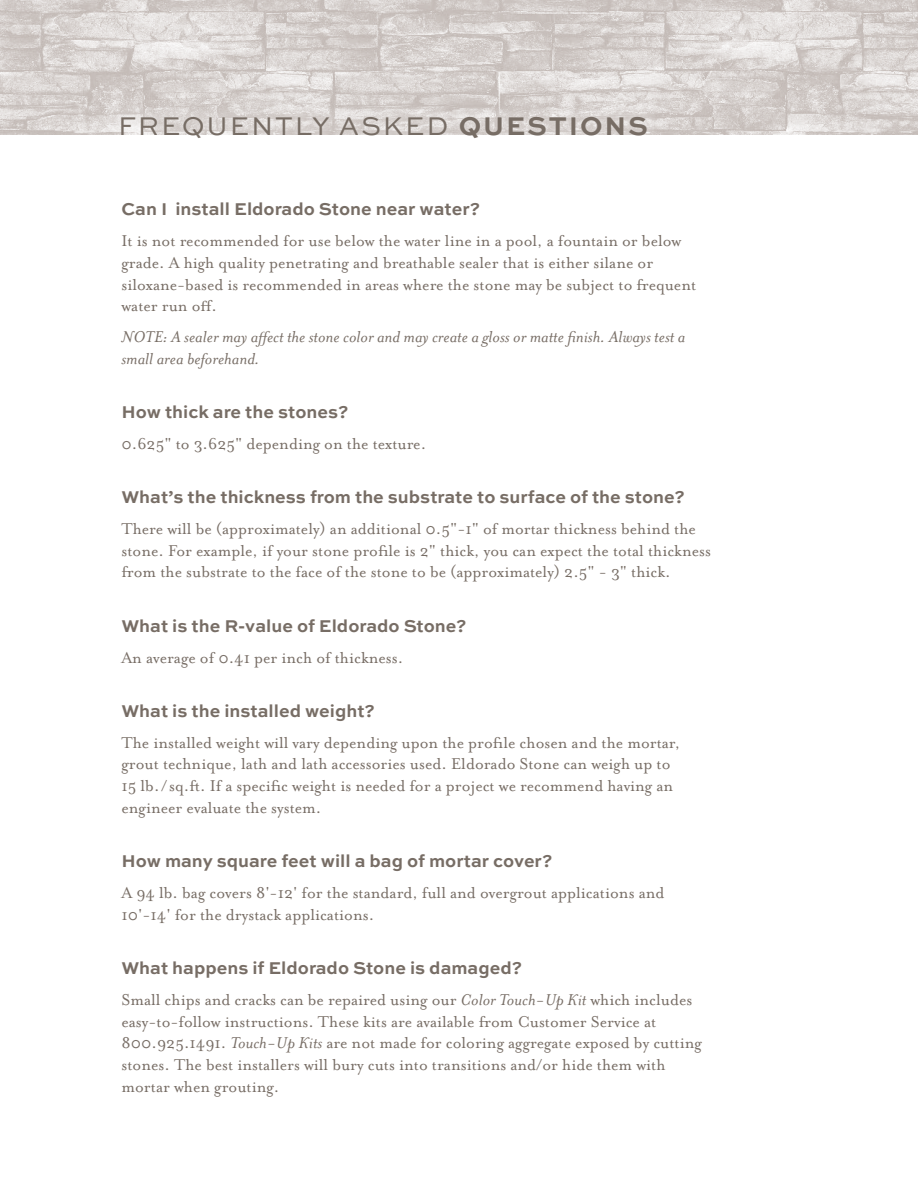
<style>
.page{position:relative;width:918px;height:1188px;background:#fff}
.page>*{position:absolute;margin:0;border:0;box-sizing:border-box;transform-origin:0 0}
.t1{font:27px "Sweet Sans";letter-spacing:.07em;color:#776d65}
.t2{font:18px/21.8px "Mrs Eaves OT";color:#776d65}
.t3{font:700 18px "Sweet Sans";color:#776d65}
.t4{font:italic 18px/21.8px "Mrs Eaves OT";color:#776d65;scale:1.1 1}
.s1{font-weight:700}
.s2{font-style:italic}
</style>
<div class="page">
<img style="left:0;top:0;width:918px;height:135px">
<div style="left:110px;top:105px;width:548px;height:45px;background:#fff;opacity:.5"></div>
<h1 class="t1" style="left:118px;top:111px;width:531px">FREQUENTLY ASKED <span class="s1">QUESTIONS</span></h1>
<p class="t3" style="left:122px;top:199px;width:360px">Can I install Eldorado Stone near water?</p>
<p class="t2" style="left:122px;top:230px;width:576px">It is not recommended for use below the water line in a pool, a fountain or below grade. A high quality penetrating and breathable sealer that is either silane or siloxane-based is recommended in areas where the stone may be subject to frequent water run off.</p>
<p class="t4" style="left:122px;top:326px;width:514px">NOTE: A sealer may affect the stone color and may create a gloss or matte finish. Always test a small area beforehand.</p>
<p class="t3" style="left:122px;top:401px;width:228px">How thick are the stones?</p>
<p class="t2" style="left:122px;top:432px;width:306px">0.625" to 3.625" depending on the texture.</p>
<p class="t3" style="left:122px;top:486px;width:565px">What’s the thickness from the substrate to surface of the stone?</p>
<p class="t2" style="left:122px;top:518px;width:591px">There will be (approximately) an additional 0.5"-1" of mortar thickness behind the stone. For example, if your stone profile is 2" thick, you can expect the total thickness from the substrate to the face of the stone to be (approximately) 2.5" - 3" thick.</p>
<p class="t3" style="left:122px;top:615px;width:347px">What is the R-value of Eldorado Stone?</p>
<p class="t2" style="left:122px;top:646px;width:283px">An average of 0.41 per inch of thickness.</p>
<p class="t3" style="left:122px;top:700px;width:255px">What is the installed weight?</p>
<p class="t2" style="left:122px;top:731px;width:560px">The installed weight will vary depending upon the profile chosen and the mortar, grout technique, lath and lath accessories used. Eldorado Stone can weigh up to 15 lb. / sq.ft. If a specific weight is needed for a project we recommend having an engineer evaluate the system.</p>
<p class="t3" style="left:122px;top:851px;width:432px">How many square feet will a bag of mortar cover?</p>
<p class="t2" style="left:122px;top:882px;width:545px">A 94 lb. bag covers 8'-12' for the standard, full and overgrout applications and<br>10'-14' for the drystack applications.</p>
<p class="t3" style="left:122px;top:958px;width:402px">What happens if Eldorado Stone is damaged?</p>
<p class="t2" style="left:122px;top:989px;width:582px">Small chips and cracks can be repaired using our <span class="s2">Color Touch-Up Kit</span> which includes easy-to-follow instructions. These kits are available from Customer Service at 800.925.1491. <span class="s2">Touch-Up Kits</span> are not made for coloring aggregate exposed by cutting stones. The best installers will bury cuts into transitions and/or hide them with mortar when grouting.</p>
</div>
